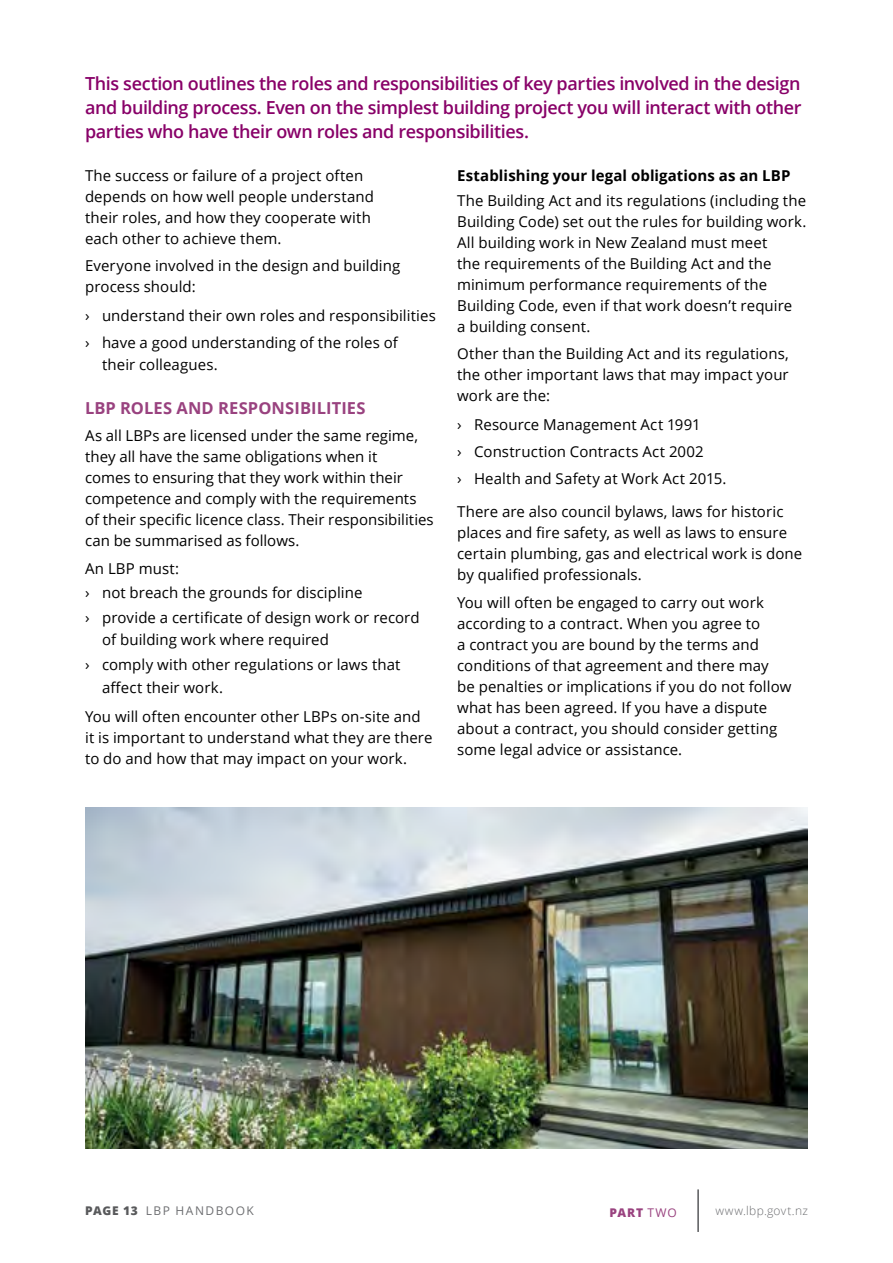
<style>
.page{position:relative;width:893px;height:1263px;background:#fff}
.page>*{position:absolute;margin:0;border:0;box-sizing:border-box;transform-origin:0 0}
.t1{font:600 18px/24px "Open Sans";letter-spacing:-.02em;color:#880068;text-align:justify}
.t2{font:700 16.5px "Open Sans";letter-spacing:.01em;color:#99427f}
.t3{font:15px/21px "Open Sans";letter-spacing:.005em;color:#000}
.t4{font:700 15px "Open Sans";letter-spacing:.005em;color:#000}
.t5{font:12px "Open Sans";letter-spacing:.12em;color:#6d6e71}
.t6{font:300 12px "Open Sans";letter-spacing:.025em;color:#6d6e71}
.t7{font:800 12px "Open Sans";color:#99427f}
.s1{font-weight:800;color:#58595b}
.s2{font-weight:400}
</style>
<div class="page">
<hr style="left:697px;top:1189px;width:2px;height:43px;background:#58595b">
<img style="left:85px;top:808px;width:723px;height:340px">
<p class="t1" style="left:85px;top:71px;width:718px">This section outlines the roles and responsibilities of key parties involved in the design and building process. Even on the simplest building project you will interact with other parties who have their own roles and responsibilities.</p>
<p class="t3" style="left:85px;top:164px;width:290px">The success or failure of a project often depends on how well people understand their roles, and how they cooperate with each other to achieve them.</p>
<p class="t3" style="left:85px;top:255px;width:317px">Everyone involved in the design and building process should:</p>
<p class="t3" style="left:85px;top:302px;width:352px;line-height:26.7px">› understand their own roles and responsibilities › have a good understanding of the roles of</p>
<p class="t3" style="left:102px;top:354px;width:117px">their colleagues.</p>
<p class="t2" style="left:85px;top:396px;width:282px">LBP ROLES AND RESPONSIBILITIES</p>
<p class="t3" style="left:85px;top:425px;width:350px">As all LBPs are licensed under the same regime, they all have the same obligations when it<br>comes to ensuring that they work within their competence and comply with the requirements of their specific licence class. Their responsibilities can be summarised as follows.</p>
<p class="t3" style="left:85px;top:555px;width:336px;line-height:24.6px">An LBP must:<br>› not breach the grounds for discipline<br>› provide a certificate of design work or record</p>
<p class="t3" style="left:85px;top:627px;width:317px;line-height:24.6px;text-indent:17px">of building work where required<br>› comply with other regulations or laws that</p>
<p class="t3" style="left:85px;top:672px;width:337px;line-height:29.5px;text-indent:17px">affect their work.<br>You will often encounter other LBPs on-site and</p>
<p class="t3" style="left:85px;top:727px;width:349px">it is important to understand what they are there to do and how that may impact on your work.</p>
<p class="t4" style="left:457px;top:165px;width:335px">Establishing your legal obligations as an LBP</p>
<p class="t3" style="left:457px;top:189px;width:351px">The Building Act and its regulations (including the Building Code) set out the rules for building work.<br>All building work in New Zealand must meet<br>the requirements of the Building Act and the minimum performance requirements of the Building Code, even if that work doesn’t require<br>a building consent.</p>
<p class="t3" style="left:457px;top:343px;width:333px;text-align:justify">Other than the Building Act and its regulations, the other important laws that may impact your work are the:</p>
<p class="t3" style="left:457px;top:411px;width:271px;line-height:26.7px">› Resource Management Act 1991<br>› Construction Contracts Act 2002<br>› Health and Safety at Work Act 2015.</p>
<p class="t3" style="left:457px;top:501px;width:347px">There are also council bylaws, laws for historic places and fire safety, as well as laws to ensure certain plumbing, gas and electrical work is done by qualified professionals.</p>
<p class="t3" style="left:457px;top:591px;width:336px">You will often be engaged to carry out work according to a contract. When you agree to<br>a contract you are bound by the terms and conditions of that agreement and there may<br>be penalties or implications if you do not follow what has been agreed. If you have a dispute about a contract, you should consider getting some legal advice or assistance.</p>
<p class="t5" style="left:85px;top:1202px;width:170px"><span class="s1">PAGE 13</span> LBP HANDBOOK</p>
<p class="t7" style="left:609px;top:1203px;width:69px">PART <span class="s2">TWO</span></p>
<p class="t6" style="left:715px;top:1202px;width:94px">www.lbp.govt.nz</p>
</div>
